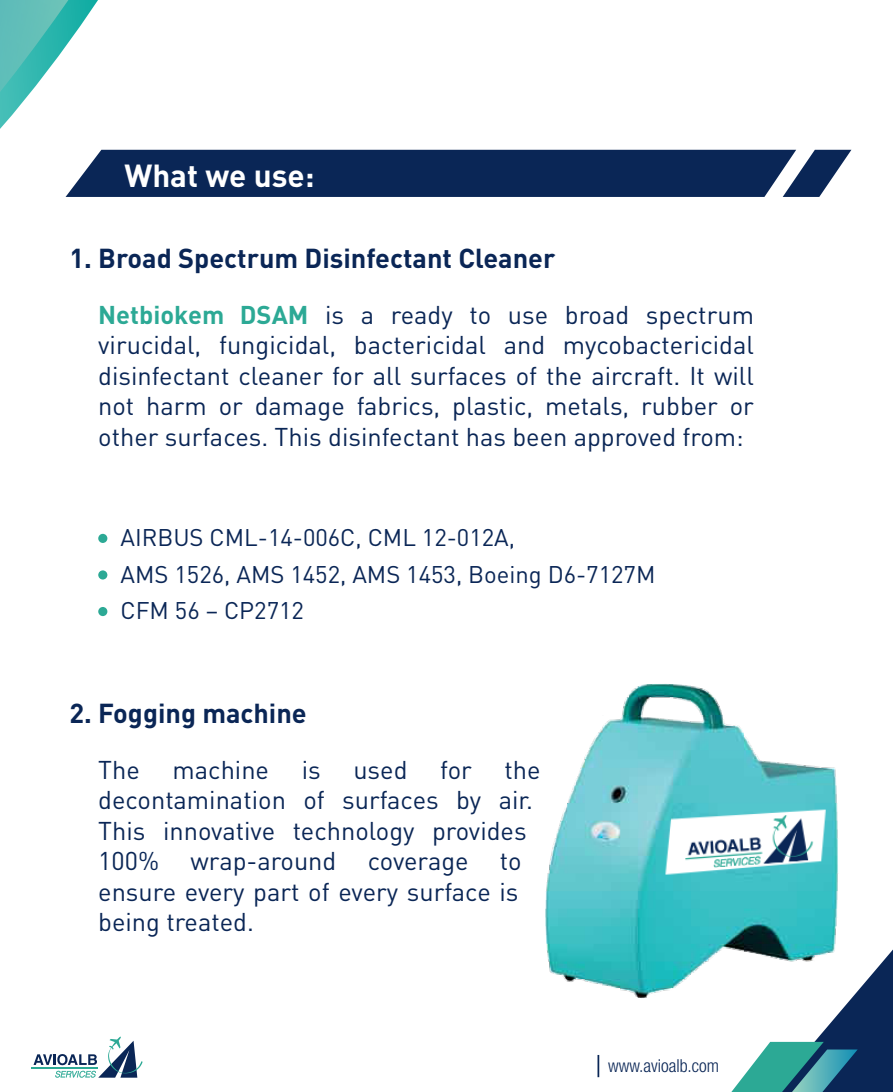
<style>
.page{position:relative;width:893px;height:1092px;background:#fff}
.page>*{position:absolute;margin:0;border:0;box-sizing:border-box;transform-origin:0 0}
.t1{font:700 31.5px "DIN Pro";color:#fff}
.t2{font:700 27.12px "DIN Pro";color:#0a2656}
.t3{font:25.38px/30.4px "DIN Pro";color:#0a2656;text-align:justify}
.t4{font:23.8px/36.6px "DIN Pro";color:#0a2656}
.t5{font:300 condensed 17.85px "Helvetica Neue LT Std";color:#0a2656}
.s1{font-weight:700;color:#2ca995}
</style>
<div class="page">
<svg style="left:732px;top:949px;width:161px;height:142px"></svg>
<hr style="left:597px;top:1054px;width:2px;height:23px;background:#0a2656">
<svg style="left:0;top:0;width:851px;height:197px"></svg>
<div style="left:98px;top:534px;width:9px;height:9px;background:#2ca995;border-radius:50%"></div>
<div style="left:98px;top:570px;width:9px;height:9px;background:#2ca995;border-radius:50%"></div>
<div style="left:98px;top:607px;width:9px;height:9px;background:#2ca995;border-radius:50%"></div>
<hr style="left:31px;top:1067px;width:67px;height:1px;background:#2ca995">
<svg style="left:34px;top:1036px;width:109px;height:41px"></svg>
<img style="left:546px;top:684px;width:292px;height:314px">
<p class="t1" style="left:124px;top:154px;width:192px">What we use:</p>
<p class="t2" style="left:69px;top:239px;width:487px">1. Broad Spectrum Disinfectant Cleaner</p>
<p class="t3" style="left:98px;top:298px;width:657px"><span class="s1">Netbiokem DSAM</span> is a ready to use broad spectrum virucidal, fungicidal, bactericidal and mycobactericidal disinfectant cleaner for all surfaces of the aircraft. It will not harm or damage fabrics, plastic, metals, rubber or other surfaces. This disinfectant has been approved from:</p>
<p class="t4" style="left:121px;top:518px;width:536px">AIRBUS CML-14-006C, CML 12-012A,<br>AMS 1526, AMS 1452, AMS 1453, Boeing D6-7127M<br>CFM 56 – CP2712</p>
<p class="t2" style="left:69px;top:694px;width:239px">2. Fogging machine</p>
<p class="t3" style="left:98px;top:753px;width:43px">The</p>
<p class="t3" style="left:173px;top:753px;width:98px">machine</p>
<p class="t3" style="left:302px;top:753px;width:21px">is</p>
<p class="t3" style="left:353px;top:753px;width:56px">used</p>
<p class="t3" style="left:440px;top:753px;width:33px">for</p>
<p class="t3" style="left:98px;top:753px;width:444px;text-align:left;text-indent:406px">the decontamination of surfaces by air.<br>This innovative technology provides<br>100% wrap-around coverage to ensure every part of every surface is being treated.</p>
<p class="t5" style="left:608px;top:1054px;width:113px">www.avioalb.com</p>
</div>
